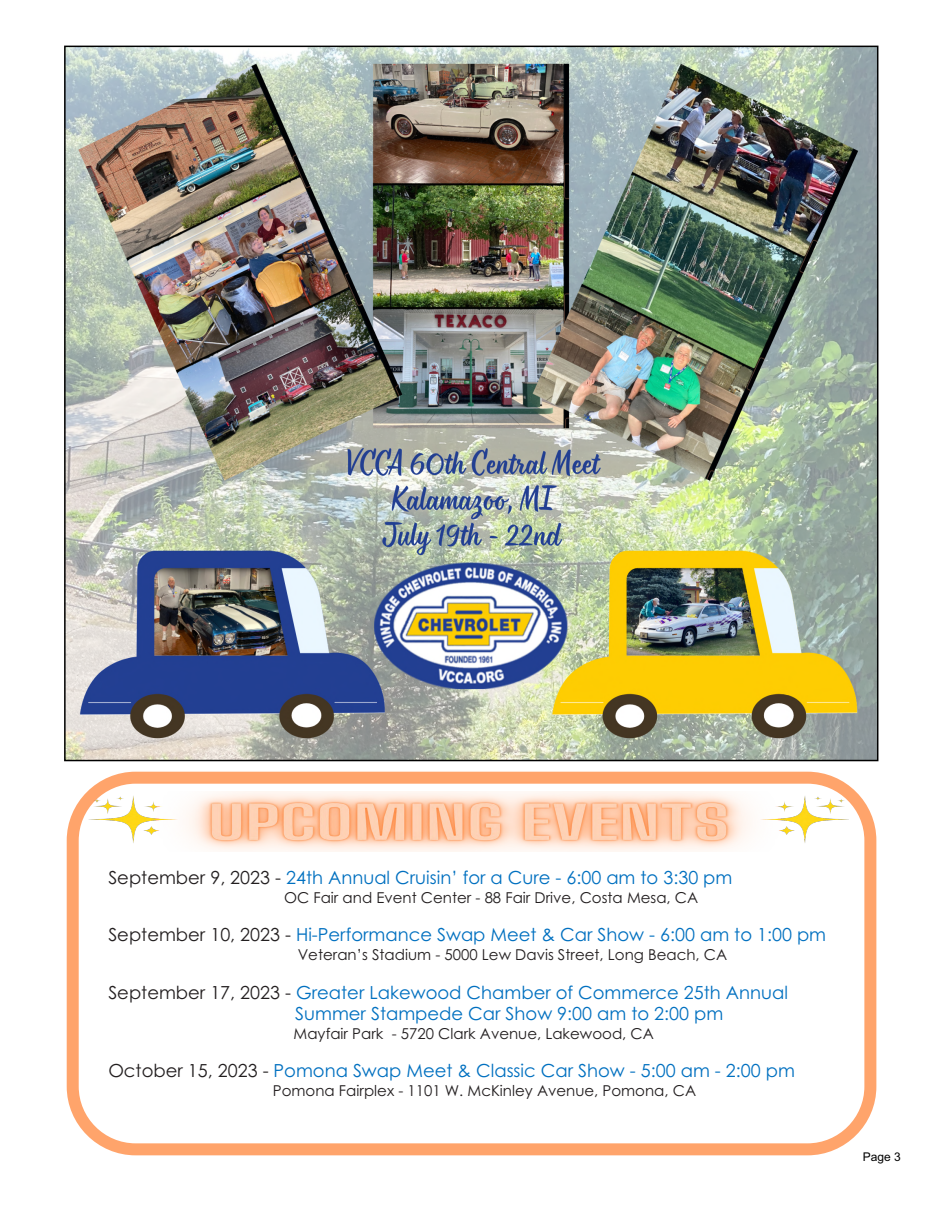
<style>
.page{position:relative;width:945px;height:1215px;background:#fff}
.page>*{position:absolute;margin:0;border:0;box-sizing:border-box;transform-origin:0 0}
.t1{font:18px/21.5px "Century Gothic";color:#0070c0}
.t2{font:15px "Century Gothic";color:#231f20}
.t3{font:12px "Arial";color:#000}
.s1{color:#231f20}
</style>
<div class="page">
<img style="left:67px;top:49px;width:808px;height:709px">
<div style="left:67px;top:772px;width:809px;height:383px;border:12px solid #ffa46b;border-radius:63px"></div>
<img style="left:89px;top:791px;width:759px;height:60px">
<p class="t1" style="left:108px;top:869px;width:626px"><span class="s1">September 9, 2023 -</span> 24th Annual Cruisin’ for a Cure - 6:00 am to 3:30 pm</p>
<p class="t2" style="left:284px;top:891px;width:416px">OC Fair and Event Center - 88 Fair Drive, Costa Mesa, CA</p>
<p class="t1" style="left:108px;top:926px;width:719px"><span class="s1">September 10, 2023 -</span> Hi-Performance Swap Meet &amp; Car Show - 6:00 am to 1:00 pm</p>
<p class="t2" style="left:298px;top:949px;width:431px">Veteran’s Stadium - 5000 Lew Davis Street, Long Beach, CA</p>
<p class="t1" style="left:295px;top:983px;width:494px;text-indent:-187px"><span class="s1">September 17, 2023 -</span> Greater Lakewood Chamber of Commerce 25th Annual<br>Summer Stampede Car Show 9:00 am to 2:00 pm</p>
<p class="t2" style="left:294px;top:1027px;width:362px">Mayfair Park - 5720 Clark Avenue, Lakewood, CA</p>
<p class="t1" style="left:108px;top:1062px;width:688px"><span class="s1">October 15, 2023 -</span> Pomona Swap Meet &amp; Classic Car Show - 5:00 am - 2:00 pm</p>
<p class="t2" style="left:273px;top:1084px;width:425px">Pomona Fairplex - 1101 W. McKinley Avenue, Pomona, CA</p>
<p class="t3" style="left:863px;top:1152px;width:40px">Page 3</p>
</div>
